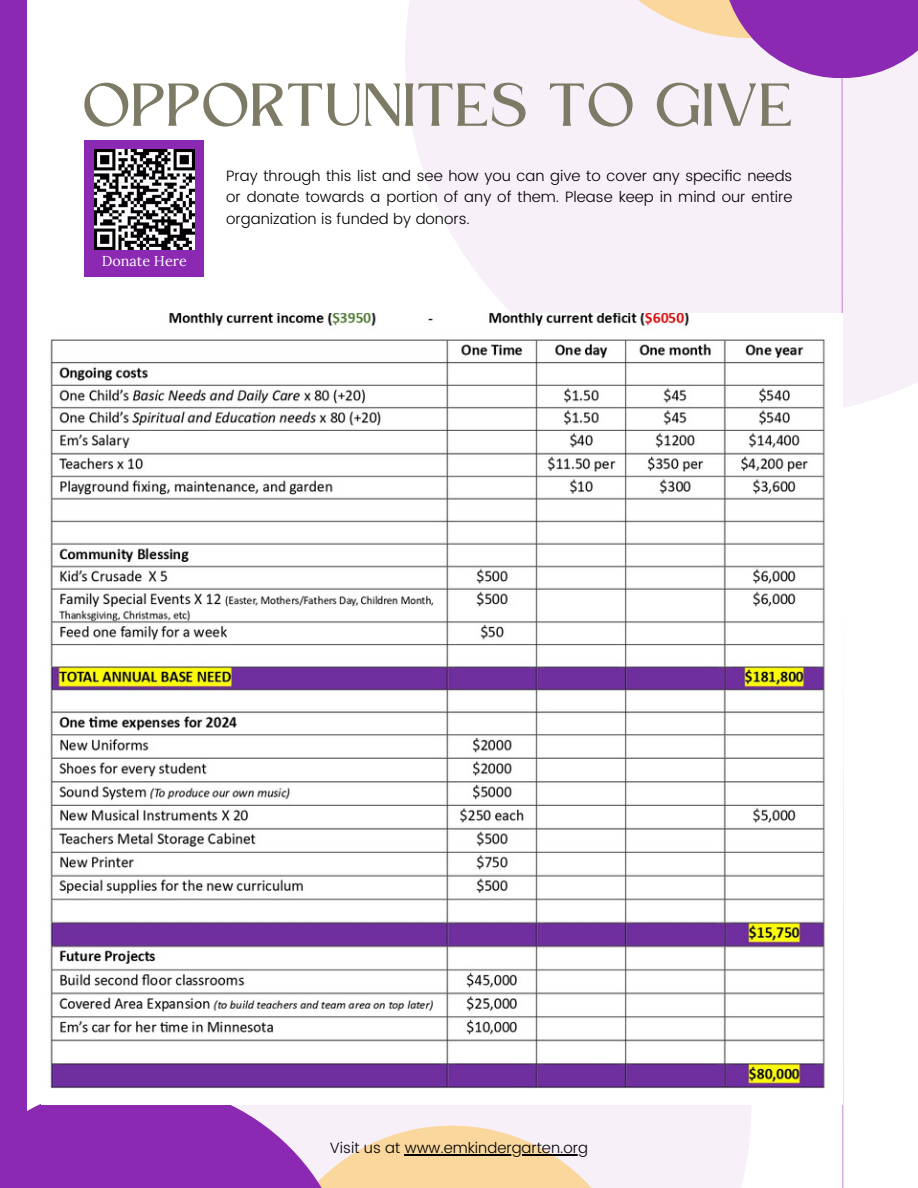
<style>
.page{position:relative;width:918px;height:1188px;background:#fff}
.page>*{position:absolute;margin:0;border:0;box-sizing:border-box;transform-origin:0 0}
.t1{font:56.4px "Kingred Serif";color:#7d7b66}
.t2{font:300 15px/21.3px "Poppins";color:#000;text-align:justify}
.t3{font:14.4px "Lora";color:#fff}
</style>
<div class="page">
<div style="left:58px;top:757px;width:694px;height:431px;background:#f7f0f9"></div>
<svg style="left:354px;top:1126px;width:238px;height:62px;fill:#fad79c"></svg>
<div style="left:405px;top:0;width:513px;height:417px;background:linear-gradient(to right,#f8f3fa,#f7eff9)"></div>
<svg style="left:841px;top:78px;width:3px;height:1110px"></svg>
<svg style="left:563px;top:0;width:159px;height:38px;fill:#f7f0f9"></svg>
<svg style="left:27px;top:1104px;width:327px;height:84px;fill:#8c29b2"></svg>
<svg style="left:722px;top:0;width:196px;height:78px;fill:#8c29b2"></svg>
<div style="left:0;top:0;width:27px;height:1188px;background:#8c29b2"></div>
<hr style="left:405px;top:1154px;width:183px;height:1px;background:#000">
<div style="left:84px;top:141px;width:120px;height:136px;background:#8c29b2"></div>
<img style="left:95px;top:150px;width:99px;height:99px">
<img style="left:50px;top:313px;width:793px;height:791px">
<p class="t1" style="left:84px;top:83px;width:713px">OPPORTUNITES TO GIVE</p>
<p class="t3" style="left:102px;top:252px;width:87px">Donate Here</p>
<p class="t2" style="left:226px;top:165px;width:568px">Pray through this list and see how you can give to cover any specific needs or donate towards a portion of any of them. Please keep in mind our entire organization is funded by donors.</p>
<h1 class="t2" style="left:330px;top:1137px;width:260px">Visit us at www.emkindergarten.org</h1>
</div>
